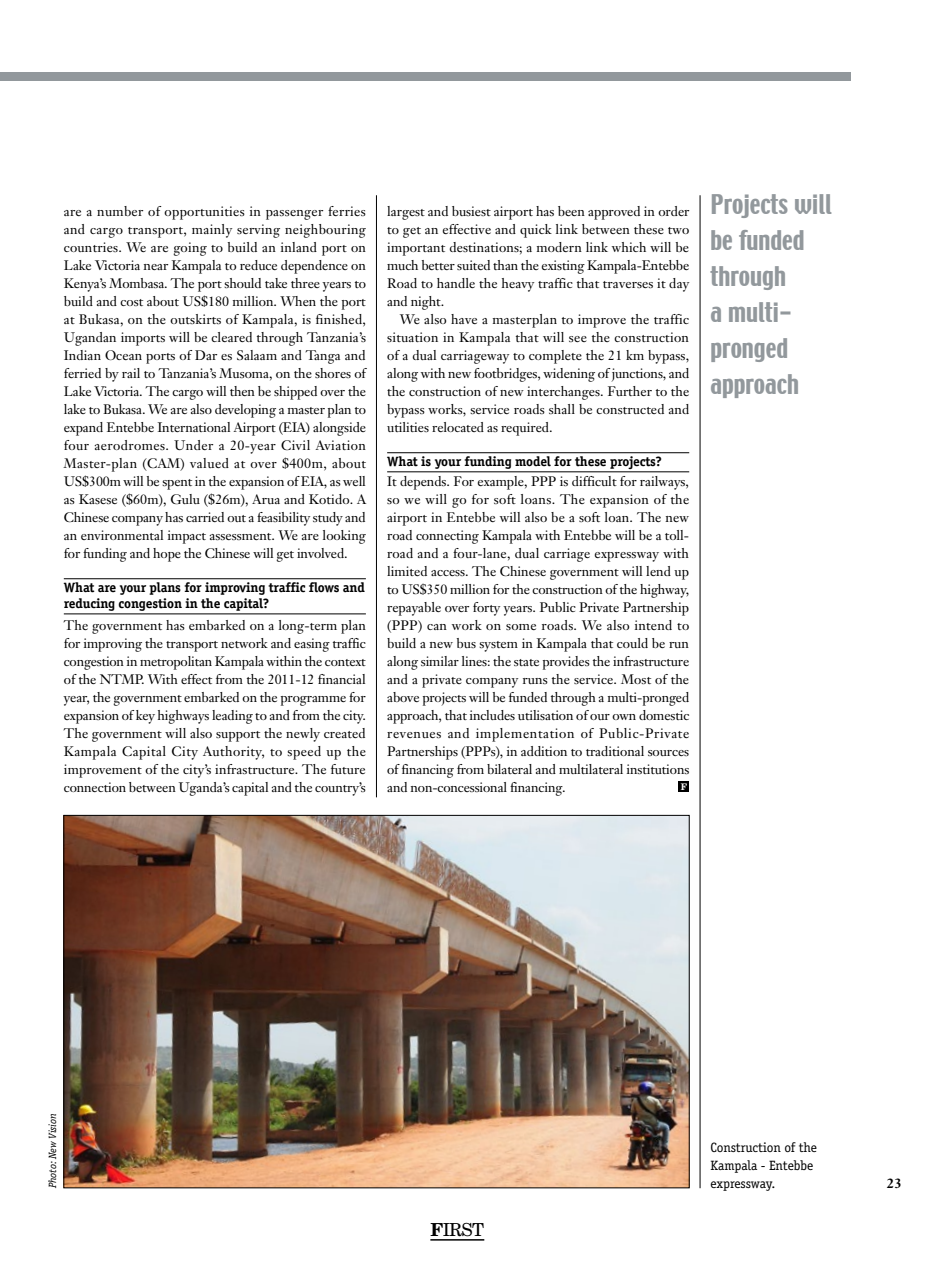
<style>
.page{position:relative;width:936px;height:1263px;background:#fff}
.page>*{position:absolute;margin:0;border:0;box-sizing:border-box;transform-origin:0 0}
.t1{font:24px/36px "Techno";color:#92989c}
.t2{font:18px "New Century Schlbk";color:#000}
.t3{font:13.5px/18px "Janson Text";letter-spacing:-.01em;color:#000;text-align:justify}
.t4{font:700 13.5px/16px "Officina Serif";letter-spacing:-.01em;color:#000}
.t5{font:13.5px/18px "Officina Serif";letter-spacing:-.005em;color:#000}
.t6{font:700 13.5px "Janson Text";color:#000}
.t7{font:italic 10.5px "Officina Serif";letter-spacing:-.005em;color:#000}
.t8{font:700 9px "New Century Schlbk";color:#fff}
.s1{font-weight:700}
</style>
<div class="page">
<hr style="left:699px;top:195px;width:1px;height:993px;background:#000">
<div style="left:0;top:72px;width:850px;height:9px;background:#92989c"></div>
<hr style="left:376px;top:195px;width:1px;height:602px;background:#000">
<hr style="left:64px;top:578px;width:302px;height:1px;background:#000">
<hr style="left:64px;top:614px;width:302px;height:1px;background:#000">
<hr style="left:387px;top:452px;width:302px;height:1px;background:#000">
<hr style="left:387px;top:472px;width:302px;height:1px;background:#000">
<div style="left:678px;top:781px;width:11px;height:11px;background:#000"></div>
<hr style="left:430px;top:1239px;width:54px;height:1px;background:#000">
<img style="left:66px;top:817px;width:621px;height:369px">
<p class="t3" style="left:64px;top:202px;width:304px">are a number of opportunities in passenger ferries and cargo transport, mainly serving neighbouring countries. We are going to build an inland port on Lake Victoria near Kampala to reduce dependence on Kenya’s Mombasa. The port should take three years to build and cost about US$180 million. When the port at Bukasa, on the outskirts of Kampala, is finished, Ugandan imports will be cleared through Tanzania’s Indian Ocean ports of Dar es Salaam and Tanga and ferried by rail to Tanzania’s Musoma, on the shores of Lake Victoria. The cargo will then be shipped over the lake to Bukasa. We are also developing a master plan to expand Entebbe International Airport (EIA) alongside four aerodromes. Under a 20-year Civil Aviation Master-plan (CAM) valued at over $400m, about US$300m will be spent in the expansion of EIA, as well as Kasese ($60m), Gulu ($26m), Arua and Kotido. A Chinese company has carried out a feasibility study and an environmental impact assessment. We are looking for funding and hope the Chinese will get involved.</p>
<p class="t4" style="left:64px;top:579px;width:302px">What are your plans for improving traffic flows and reducing congestion in the capital?</p>
<p class="t3" style="left:64px;top:616px;width:304px">The government has embarked on a long-term plan for improving the transport network and easing traffic congestion in metropolitan Kampala within the context of the NTMP. With effect from the 2011-12 financial year, the government embarked on the programme for expansion of key highways leading to and from the city.<br>The government will also support the newly created Kampala Capital City Authority, to speed up the improvement of the city’s infrastructure. The future connection between Uganda’s capital and the country’s</p>
<p class="t3" style="left:387px;top:202px;width:304px">largest and busiest airport has been approved in order to get an effective and quick link between these two important destinations; a modern link which will be much better suited than the existing Kampala-Entebbe Road to handle the heavy traffic that traverses it day and night.</p>
<p class="t3" style="left:387px;top:310px;width:304px;text-indent:13px">We also have a masterplan to improve the traffic situation in Kampala that will see the construction of a dual carriageway to complete the 21 km bypass, along with new footbridges, widening of junctions, and the construction of new interchanges. Further to the bypass works, service roads shall be constructed and utilities relocated as required.</p>
<p class="t4" style="left:387px;top:453px;width:276px">What is your funding model for these projects?</p>
<p class="t3" style="left:387px;top:472px;width:304px">It depends. For example, PPP is difficult for railways, so we will go for soft loans. The expansion of the airport in Entebbe will also be a soft loan. The new road connecting Kampala with Entebbe will be a toll&shy;road and a four-lane, dual carriage expressway with limited access. The Chinese government will lend up to US$350 million for the construction of the highway, repayable over forty years. Public Private Partnership (PPP) can work on some roads. We also intend to build a new bus system in Kampala that could be run along similar lines: the state provides the infrastructure and a private company runs the service. Most of the above projects will be funded through a multi-pronged approach, that includes utilisation of our own domestic revenues and implementation of Public-Private Partnerships (PPPs), in addition to traditional sources of financing from bilateral and multilateral institutions and non-concessional financing.</p>
<p class="t8" style="left:680px;top:781px;width:8px">F</p>
<h1 class="t1" style="left:710px;top:188px;width:123px">Projects will be funded through<br>a multi&shy;pronged approach</h1>
<p class="t7" style="left:47px;top:1188px;width:77px;rotate:-90deg">Photo: New Vision</p>
<h2 class="t2" style="left:430px;top:1218px;width:55px"><span class="s1">F</span>IRST</h2>
<p class="t5" style="left:710px;top:1138px;width:108px">Construction of the<br>Kampala - Entebbe</p>
<p class="t5" style="left:710px;top:1174px;width:66px">expressway.</p>
<p class="t6" style="left:886px;top:1174px;width:17px">23</p>
</div>
